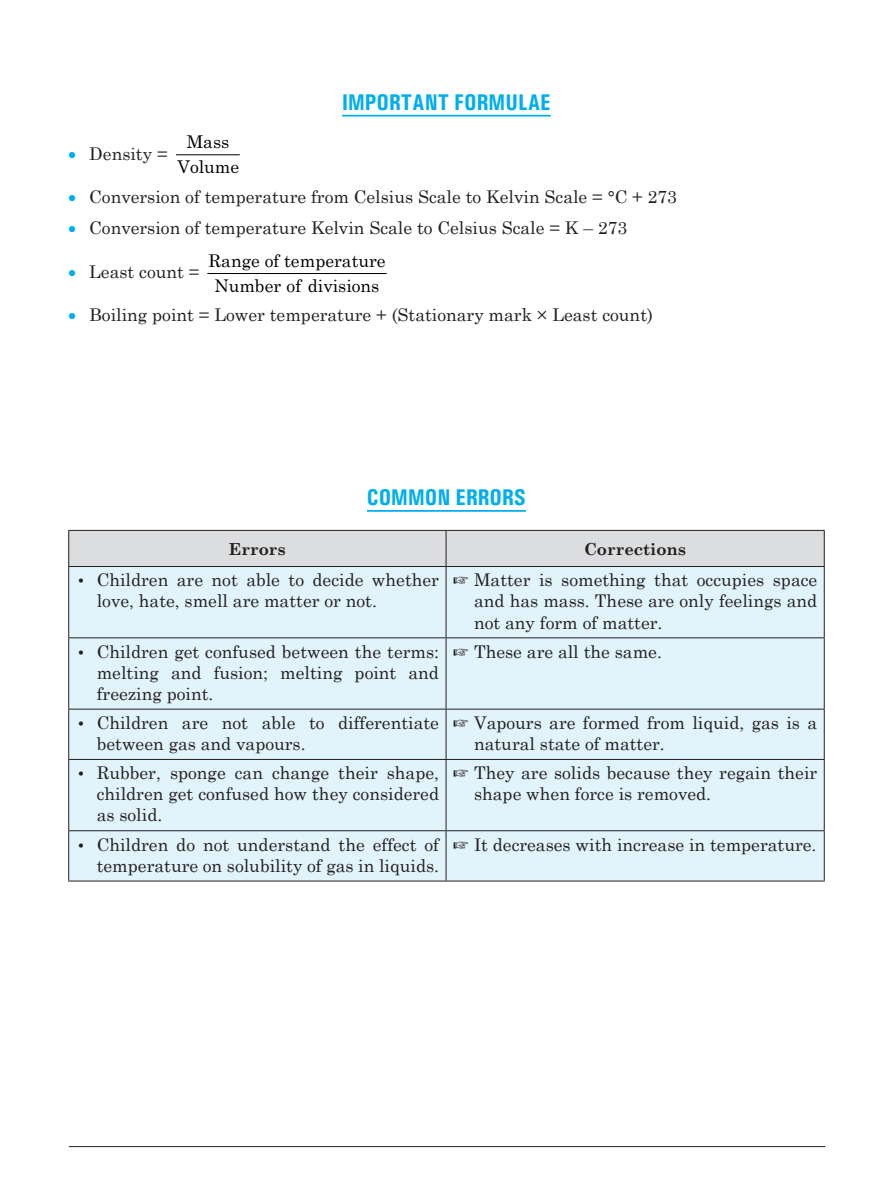
<style>
.page{position:relative;width:893px;height:1203px;background:#fff}
.page>*{position:absolute;margin:0;border:0;box-sizing:border-box;transform-origin:0 0}
.t1{font:700 condensed 22.75px "Univers";color:#00aeef}
.t2{font:17.5px/21px "Century Schoolbook";color:#231f20}
.t3{font:17.5px/24.8px "Century Schoolbook";color:#000;text-align:center}
.t4{font:700 16.62px "Century Schoolbook";color:#231f20}
.s1{color:#00aeef}
.s2{font-style:italic;font-size:16.62px}
</style>
<div class="page">
<hr style="left:69px;top:1145px;width:756px;height:1px;background:#231f20">
<hr style="left:342px;top:115px;width:208px;height:1px;background:#00aeef">
<hr style="left:367px;top:510px;width:159px;height:1px;background:#00aeef">
<hr style="left:176px;top:154px;width:64px;height:1px;background:#000">
<hr style="left:208px;top:273px;width:178px;height:1px;background:#000">
<div style="left:69px;top:531px;width:754px;height:35px;background:#dcdddf"></div>
<div style="left:69px;top:567px;width:754px;height:313px;background:#e1f4fc"></div>
<hr style="left:68px;top:530px;width:378px;height:1px;background:#231f20">
<hr style="left:68px;top:531px;width:1px;height:35px;background:#231f20">
<hr style="left:446px;top:530px;width:378px;height:1px;background:#231f20">
<hr style="left:445px;top:531px;width:1px;height:35px;background:#231f20">
<hr style="left:823px;top:531px;width:1px;height:35px;background:#231f20">
<hr style="left:68px;top:566px;width:378px;height:1px;background:#231f20">
<hr style="left:68px;top:567px;width:1px;height:70px;background:#231f20">
<hr style="left:446px;top:566px;width:378px;height:1px;background:#231f20">
<hr style="left:445px;top:567px;width:1px;height:70px;background:#231f20">
<hr style="left:823px;top:567px;width:1px;height:70px;background:#231f20">
<hr style="left:68px;top:637px;width:378px;height:1px;background:#231f20">
<hr style="left:68px;top:638px;width:1px;height:70px;background:#231f20">
<hr style="left:446px;top:637px;width:378px;height:1px;background:#231f20">
<hr style="left:445px;top:638px;width:1px;height:70px;background:#231f20">
<hr style="left:823px;top:638px;width:1px;height:70px;background:#231f20">
<hr style="left:68px;top:708px;width:378px;height:1px;background:#231f20">
<hr style="left:68px;top:709px;width:1px;height:50px;background:#231f20">
<hr style="left:446px;top:708px;width:378px;height:1px;background:#231f20">
<hr style="left:445px;top:709px;width:1px;height:50px;background:#231f20">
<hr style="left:823px;top:709px;width:1px;height:50px;background:#231f20">
<hr style="left:68px;top:759px;width:378px;height:1px;background:#231f20">
<hr style="left:68px;top:759px;width:1px;height:71px;background:#231f20">
<hr style="left:446px;top:759px;width:378px;height:1px;background:#231f20">
<hr style="left:445px;top:759px;width:1px;height:71px;background:#231f20">
<hr style="left:823px;top:759px;width:1px;height:71px;background:#231f20">
<hr style="left:68px;top:830px;width:378px;height:1px;background:#231f20">
<hr style="left:68px;top:831px;width:1px;height:49px;background:#231f20">
<hr style="left:446px;top:830px;width:378px;height:1px;background:#231f20">
<hr style="left:445px;top:831px;width:1px;height:49px;background:#231f20">
<hr style="left:823px;top:831px;width:1px;height:49px;background:#231f20">
<hr style="left:68px;top:880px;width:378px;height:1px;background:#231f20">
<hr style="left:446px;top:880px;width:378px;height:1px;background:#231f20">
<h1 class="t1" style="left:342px;top:89px;width:210px">IMPORTANT FORMULAE</h1>
<p class="t3" style="left:177px;top:128px;width:63px">Mass<br>Volume</p>
<p class="t2" style="left:68px;top:179px;width:610px;line-height:31.7px"><span class="s1">∑</span> Conversion of temperature from Celsius Scale to Kelvin Scale = °C + 273 <span class="s1">∑</span> Conversion of temperature Kelvin Scale to Celsius Scale = K – 273</p>
<p class="t2" style="left:68px;top:260px;width:133px"><span class="s1">∑</span> Least count =</p>
<p class="t3" style="left:209px;top:246px;width:178px">Range of temperature<br>Number of divisions</p>
<p class="t2" style="left:68px;top:302px;width:586px"><span class="s1">∑</span> Boiling point = Lower temperature + (Stationary mark × Least count)</p>
<p class="t2" style="left:68px;top:142px;width:101px"><span class="s1">∑</span> Density =</p>
<h1 class="t1" style="left:367px;top:484px;width:160px">COMMON ERRORS</h1>
<p class="t4" style="left:229px;top:535px;width:58px">Errors</p>
<p class="t4" style="left:584px;top:535px;width:104px">Corrections</p>
<p class="t2" style="left:97px;top:568px;width:344px;text-indent:-21px"><span class="s2">•</span> Children are not able to decide whether love, hate, smell are matter or not.</p>
<p class="t2" style="left:474px;top:568px;width:345px;text-align:justify;text-indent:-21px">☞ Matter is something that occupies space and has mass. These are only feelings and not any form of matter.</p>
<p class="t2" style="left:97px;top:639px;width:344px;text-align:justify;text-indent:-21px"><span class="s2">•</span> Children get confused between the terms: melting and fusion; melting point and freezing point.</p>
<p class="t2" style="left:453px;top:639px;width:210px">☞ These are all the same.</p>
<p class="t2" style="left:97px;top:710px;width:344px;text-indent:-21px"><span class="s2">•</span> Children are not able to differentiate between gas and vapours.</p>
<p class="t2" style="left:474px;top:710px;width:344px;text-indent:-21px">☞ Vapours are formed from liquid, gas is a natural state of matter.</p>
<p class="t2" style="left:97px;top:761px;width:344px;text-align:justify;text-indent:-21px"><span class="s2">•</span> Rubber, sponge can change their shape, children get confused how they considered as solid.</p>
<p class="t2" style="left:474px;top:761px;width:345px;text-indent:-21px">☞ They are solids because they regain their shape when force is removed.</p>
<p class="t2" style="left:76px;top:832px;width:365px;text-align:right"><span class="s2">•</span> Children do not understand the effect of temperature on solubility of gas in liquids.</p>
<p class="t2" style="left:453px;top:832px;width:365px">☞ It decreases with increase in temperature.</p>
</div>
